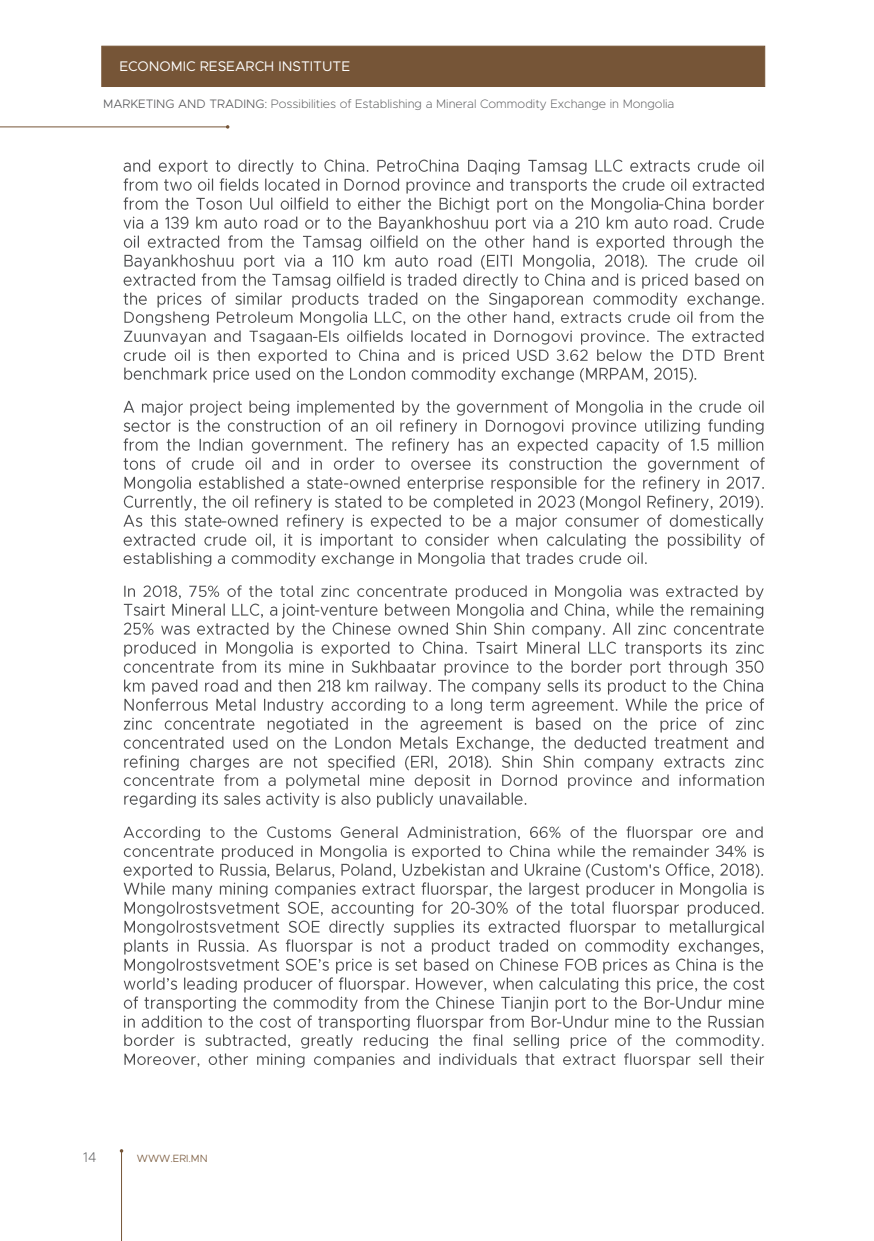
<style>
.page{position:relative;width:874px;height:1241px;background:#fff}
.page>*{position:absolute;margin:0;border:0;box-sizing:border-box;transform-origin:0 0}
.t1{font:14px "Metropolis";color:#fff}
.t2{font:200 14px "Metropolis";color:#57585a}
.t3{font:200 12.25px "Metropolis";color:#57585a}
.t4{font:300 10.5px "Metropolis";color:#765537}
.s1{font-weight:300}
</style>
<div class="page">
<div style="left:102px;top:46px;width:662px;height:40px;background:#765537"></div>
<hr style="left:121px;top:1150px;width:1px;height:90px;background:#765537">
<hr style="left:0;top:126px;width:227px;height:1px;background:#765537">
<img style="left:123px;top:159px;width:523px;height:16px">
<img style="left:646px;top:159px;width:118px;height:13px">
<img style="left:123px;top:178px;width:641px;height:15px">
<img style="left:123px;top:197px;width:642px;height:15px">
<img style="left:658px;top:197px;width:12px;height:15px">
<img style="left:123px;top:216px;width:545px;height:15px">
<img style="left:674px;top:216px;width:90px;height:13px">
<img style="left:123px;top:235px;width:641px;height:15px">
<img style="left:124px;top:254px;width:348px;height:15px">
<img style="left:481px;top:254px;width:163px;height:15px">
<img style="left:644px;top:254px;width:120px;height:13px">
<img style="left:123px;top:273px;width:416px;height:15px">
<img style="left:544px;top:273px;width:220px;height:15px">
<img style="left:123px;top:292px;width:641px;height:15px">
<img style="left:124px;top:311px;width:640px;height:15px">
<img style="left:124px;top:330px;width:188px;height:15px">
<img style="left:319px;top:330px;width:346px;height:15px">
<img style="left:665px;top:330px;width:99px;height:12px">
<img style="left:123px;top:349px;width:386px;height:15px">
<img style="left:517px;top:349px;width:32px;height:12px">
<img style="left:556px;top:349px;width:209px;height:12px">
<img style="left:124px;top:367px;width:451px;height:15px">
<img style="left:580px;top:367px;width:113px;height:15px">
<img style="left:123px;top:400px;width:641px;height:15px">
<img style="left:123px;top:419px;width:97px;height:13px">
<img style="left:227px;top:419px;width:537px;height:15px">
<img style="left:123px;top:438px;width:641px;height:15px">
<img style="left:123px;top:457px;width:642px;height:15px">
<img style="left:124px;top:476px;width:204px;height:15px">
<img style="left:328px;top:477px;width:15px;height:12px">
<img style="left:349px;top:476px;width:415px;height:15px">
<img style="left:123px;top:495px;width:452px;height:15px">
<img style="left:580px;top:495px;width:179px;height:15px">
<img style="left:123px;top:514px;width:641px;height:15px">
<img style="left:222px;top:514px;width:11px;height:15px">
<img style="left:123px;top:536px;width:18px;height:10px">
<img style="left:141px;top:533px;width:624px;height:15px">
<img style="left:123px;top:552px;width:524px;height:14px">
<img style="left:124px;top:585px;width:640px;height:14px">
<img style="left:123px;top:603px;width:155px;height:15px">
<img style="left:282px;top:603px;width:482px;height:15px">
<img style="left:315px;top:603px;width:11px;height:15px">
<img style="left:123px;top:622px;width:641px;height:15px">
<img style="left:124px;top:641px;width:640px;height:15px">
<img style="left:123px;top:660px;width:264px;height:13px">
<img style="left:388px;top:660px;width:376px;height:15px">
<img style="left:124px;top:679px;width:640px;height:15px">
<img style="left:124px;top:698px;width:641px;height:15px">
<img style="left:123px;top:717px;width:393px;height:15px">
<img style="left:516px;top:717px;width:248px;height:15px">
<img style="left:123px;top:736px;width:641px;height:15px">
<img style="left:124px;top:755px;width:271px;height:15px">
<img style="left:405px;top:755px;width:83px;height:15px">
<img style="left:488px;top:755px;width:276px;height:15px">
<img style="left:123px;top:774px;width:153px;height:12px">
<img style="left:286px;top:774px;width:32px;height:14px">
<img style="left:319px;top:774px;width:445px;height:14px">
<img style="left:124px;top:792px;width:403px;height:15px">
<img style="left:123px;top:826px;width:640px;height:14px">
<img style="left:123px;top:845px;width:472px;height:14px">
<img style="left:601px;top:845px;width:25px;height:12px">
<img style="left:633px;top:845px;width:77px;height:12px">
<img style="left:715px;top:845px;width:49px;height:12px">
<img style="left:724px;top:845px;width:20px;height:12px">
<img style="left:123px;top:863px;width:143px;height:15px">
<img style="left:267px;top:863px;width:314px;height:15px">
<img style="left:586px;top:863px;width:173px;height:15px">
<img style="left:123px;top:882px;width:641px;height:15px">
<img style="left:124px;top:901px;width:346px;height:15px">
<img style="left:475px;top:901px;width:10px;height:13px">
<img style="left:485px;top:901px;width:279px;height:15px">
<img style="left:124px;top:920px;width:640px;height:15px">
<img style="left:124px;top:939px;width:640px;height:15px">
<img style="left:124px;top:958px;width:473px;height:15px">
<img style="left:603px;top:958px;width:161px;height:15px">
<img style="left:123px;top:977px;width:642px;height:15px">
<img style="left:123px;top:996px;width:546px;height:14px">
<img style="left:669px;top:999px;width:6px;height:6px">
<img style="left:676px;top:996px;width:88px;height:13px">
<img style="left:124px;top:1015px;width:485px;height:14px">
<img style="left:556px;top:1015px;width:12px;height:14px">
<img style="left:615px;top:1015px;width:149px;height:13px">
<img style="left:124px;top:1034px;width:640px;height:14px">
<img style="left:124px;top:1053px;width:641px;height:14px">
<p class="t1" style="left:119px;top:58px;width:232px">ECONOMIC RESEARCH INSTITUTE</p>
<p class="t3" style="left:103px;top:96px;width:572px"><span class="s1">MARKETING AND TRADING:</span> Possibilities of Establishing a Mineral Commodity Exchange in Mongolia</p>
<p class="t2" style="left:83px;top:1148px;width:15px">14</p>
<p class="t4" style="left:137px;top:1151px;width:72px">WWW.ERI.MN</p>
</div>
